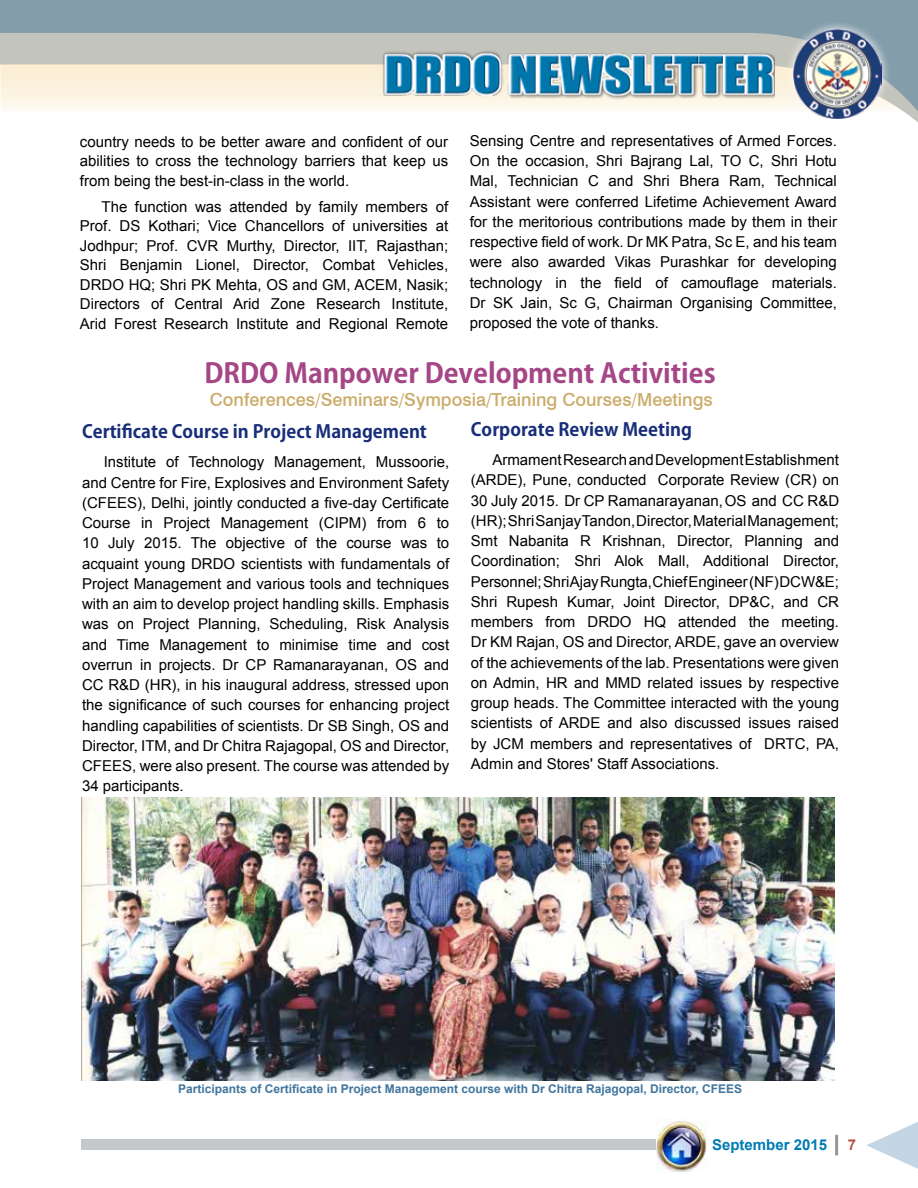
<style>
.page{position:relative;width:918px;height:1188px;background:#fff}
.page>*{position:absolute;margin:0;border:0;box-sizing:border-box;transform-origin:0 0}
.t1{font:700 27px "Koz Go Pro";color:#a54686}
.t2{font:700 18px "Koz Go Pro";color:#182e7a}
.t3{font:500 18px "Swiss 721 BT";color:#cbac6a}
.t4{font:15px/20.2px "Arial";color:#000;text-align:justify}
.t5{font:700 15px "Arial";color:#007bb3}
.t6{font:700 15px "Arial";color:#b7513f}
.t7{font:700 12px "Arial";color:#40759d}
</style>
<div class="page">
<hr style="left:835px;top:1135px;width:3px;height:20px;background:#939598">
<div style="left:81px;top:1139px;width:625px;height:11px;background:#c4c8cb"></div>
<svg style="left:866px;top:1122px;width:52px;height:47px"></svg>
<svg style="left:1px;top:0;width:917px;height:122px"></svg>
<svg style="left:0;top:0;width:1px;height:95px"></svg>
<img style="left:379px;top:50px;width:396px;height:49px">
<div style="left:783px;top:20px;width:108px;height:108px;background:#fff;opacity:.75"></div>
<img style="left:793px;top:29px;width:89px;height:89px">
<img style="left:656px;top:1121px;width:51px;height:51px">
<img style="left:82px;top:798px;width:753px;height:282px">
<p class="t4" style="left:80px;top:132px;width:370px;line-height:19.5px">country needs to be better aware and confident of our abilities to cross the technology barriers that keep us from being the best-in-class in the world.</p>
<p class="t4" style="left:80px;top:197px;width:370px;line-height:19.5px;text-indent:22px">The function was attended by family members of Prof. DS Kothari; Vice Chancellors of universities at Jodhpur; Prof. CVR Murthy, Director, IIT, Rajasthan; Shri Benjamin Lionel, Director, Combat Vehicles, DRDO HQ; Shri PK Mehta, OS and GM, ACEM, Nasik; Directors of Central Arid Zone Research Institute, Arid Forest Research Institute and Regional Remote</p>
<p class="t4" style="left:470px;top:131px;width:369px">Sensing Centre and representatives of Armed Forces.<br>On the occasion, Shri Bajrang Lal, TO C, Shri Hotu Mal, Technician C and Shri Bhera Ram, Technical Assistant were conferred Lifetime Achievement Award for the meritorious contributions made by them in their respective field of work. Dr MK Patra, Sc E, and his team were also awarded Vikas Purashkar for developing technology in the field of camouflage materials.<br>Dr SK Jain, Sc G, Chairman Organising Committee, proposed the vote of thanks.</p>
<h1 class="t1" style="left:204px;top:356px;width:513px">DRDO Manpower Development Activities</h1>
<p class="t2" style="left:82px;top:420px;width:346px">Certificate Course in Project Management</p>
<p class="t4" style="left:82px;top:452px;width:369px;text-indent:22px">Institute of Technology Management, Mussoorie, and Centre for Fire, Explosives and Environment Safety (CFEES), Delhi, jointly conducted a five-day Certificate Course in Project Management (CIPM) from 6 to 10 July 2015. The objective of the course was to acquaint young DRDO scientists with fundamentals of Project Management and various tools and techniques with an aim to develop project handling skills. Emphasis was on Project Planning, Scheduling, Risk Analysis and Time Management to minimise time and cost overrun in projects. Dr CP Ramanarayanan, OS and CC R&amp;D (HR), in his inaugural address, stressed upon the significance of such courses for enhancing project handling capabilities of scientists. Dr SB Singh, OS and Director, ITM, and Dr Chitra Rajagopal, OS and Director, CFEES, were also present. The course was attended by 34 participants.</p>
<p class="t3" style="left:210px;top:389px;width:504px">Conferences/Seminars/Symposia/Training Courses/Meetings</p>
<p class="t2" style="left:471px;top:418px;width:223px">Corporate Review Meeting</p>
<p class="t4" style="left:471px;top:450px;width:370px;text-indent:22px">Armament Research and Development Establishment (ARDE), Pune, conducted Corporate Review (CR) on 30 July 2015. Dr CP Ramanarayanan, OS and CC R&amp;D (HR); Shri Sanjay Tandon, Director, Material Management; Smt Nabanita R Krishnan, Director, Planning and Coordination; Shri Alok Mall, Additional Director, Personnel; Shri Ajay Rungta, Chief Engineer (NF) DCW&amp;E; Shri Rupesh Kumar, Joint Director, DP&amp;C, and CR members from DRDO HQ attended the meeting.<br>Dr KM Rajan, OS and Director, ARDE, gave an overview of the achievements of the lab. Presentations were given on Admin, HR and MMD related issues by respective group heads. The Committee interacted with the young scientists of ARDE and also discussed issues raised by JCM members and representatives of DRTC, PA, Admin and Stores' Staff Associations.</p>
<p class="t7" style="left:178px;top:1081px;width:566px">Participants of Certificate in Project Management course with Dr Chitra Rajagopal, Director, CFEES</p>
<p class="t5" style="left:712px;top:1135px;width:117px">September 2015</p>
<p class="t6" style="left:848px;top:1135px;width:10px">7</p>
</div>
